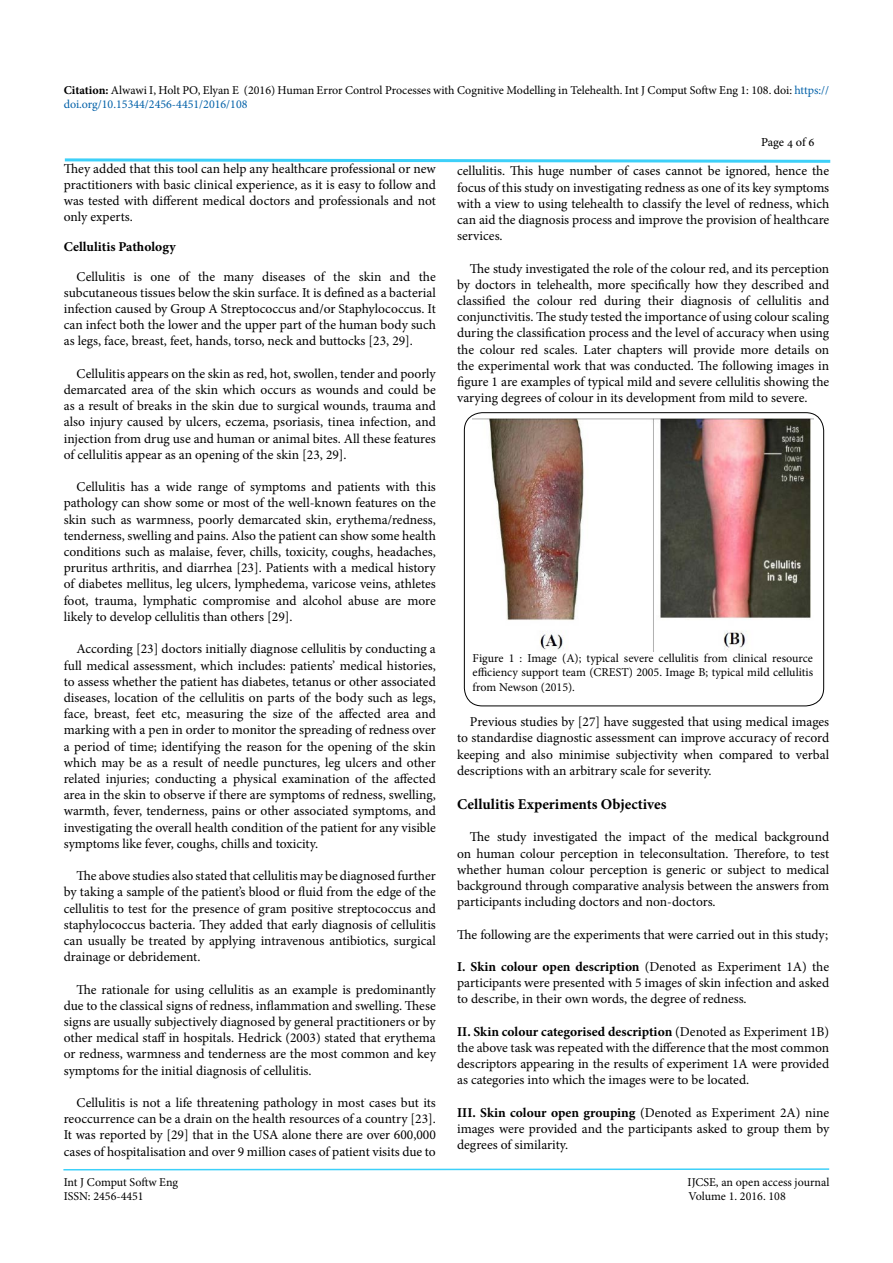
<style>
.page{position:relative;width:893px;height:1263px;background:#fff}
.page>*{position:absolute;margin:0;border:0;box-sizing:border-box;transform-origin:0 0}
.t1{font:700 15px "Minion Pro";color:#000}
.t2{font:13.5px/16.2px "Minion Pro";color:#000;text-align:justify}
.t3{font:700 13.5px "Minion Pro";color:#000}
.t4{font:12px/14.4px "Minion Pro";color:#000}
.t5{font:12px "Adobe Hebrew";letter-spacing:-.01em;color:#000}
.s1{font-weight:700}
.s2{color:#0060a8}
</style>
<div class="page">
<svg style="left:63px;top:1168px;width:767px;height:3px"></svg>
<svg style="left:64px;top:158px;width:767px;height:5px"></svg>
<img style="left:473px;top:418px;width:340px;height:233px">
<div style="left:464px;top:412px;width:360px;height:294px;border:1px solid #000;border-radius:18px"></div>
<p class="t4" style="left:64px;top:83px;width:767px"><span class="s1">Citation:</span> Alwawi I, Holt PO, Elyan E (2016) Human Error Control Processes with Cognitive Modelling in Telehealth. Int J Comput Softw Eng 1: 108. doi: <span class="s2">https:// doi.org/10.15344/2456-4451/2016/108</span></p>
<p class="t5" style="left:761px;top:135px;width:55px">Page 4 of 6</p>
<p class="t2" style="left:457px;top:163px;width:374px">cellulitis. This huge number of cases cannot be ignored, hence the focus of this study on investigating redness as one of its key symptoms with a view to using telehealth to classify the level of redness, which can aid the diagnosis process and improve the provision of healthcare services.</p>
<p class="t2" style="left:457px;top:260px;width:374px;text-indent:13px">The study investigated the role of the colour red, and its perception by doctors in telehealth, more specifically how they described and classified the colour red during their diagnosis of cellulitis and conjunctivitis. The study tested the importance of using colour scaling during the classification process and the level of accuracy when using the colour red scales. Later chapters will provide more details on the experimental work that was conducted. The following images in figure 1 are examples of typical mild and severe cellulitis showing the varying degrees of colour in its development from mild to severe.</p>
<p class="t2" style="left:64px;top:160px;width:374px">They added that this tool can help any healthcare professional or new practitioners with basic clinical experience, as it is easy to follow and was tested with different medical doctors and professionals and not only experts.</p>
<p class="t3" style="left:64px;top:237px;width:113px">Cellulitis Pathology</p>
<p class="t2" style="left:64px;top:268px;width:374px;text-indent:13px">Cellulitis is one of the many diseases of the skin and the subcutaneous tissues below the skin surface. It is defined as a bacterial infection caused by Group A Streptococcus and/or Staphylococcus. It can infect both the lower and the upper part of the human body such as legs, face, breast, feet, hands, torso, neck and buttocks [23, 29].</p>
<p class="t2" style="left:64px;top:365px;width:374px;text-indent:13px">Cellulitis appears on the skin as red, hot, swollen, tender and poorly demarcated area of the skin which occurs as wounds and could be as a result of breaks in the skin due to surgical wounds, trauma and also injury caused by ulcers, eczema, psoriasis, tinea infection, and injection from drug use and human or animal bites. All these features of cellulitis appear as an opening of the skin [23, 29].</p>
<p class="t2" style="left:64px;top:479px;width:374px;text-indent:13px">Cellulitis has a wide range of symptoms and patients with this pathology can show some or most of the well-known features on the skin such as warmness, poorly demarcated skin, erythema/redness, tenderness, swelling and pains. Also the patient can show some health conditions such as malaise, fever, chills, toxicity, coughs, headaches, pruritus arthritis, and diarrhea [23]. Patients with a medical history of diabetes mellitus, leg ulcers, lymphedema, varicose veins, athletes foot, trauma, lymphatic compromise and alcohol abuse are more likely to develop cellulitis than others [29].</p>
<p class="t2" style="left:64px;top:641px;width:374px;text-indent:13px">According [23] doctors initially diagnose cellulitis by conducting a full medical assessment, which includes: patients’ medical histories, to assess whether the patient has diabetes, tetanus or other associated diseases, location of the cellulitis on parts of the body such as legs, face, breast, feet etc, measuring the size of the affected area and marking with a pen in order to monitor the spreading of redness over a period of time; identifying the reason for the opening of the skin which may be as a result of needle punctures, leg ulcers and other related injuries; conducting a physical examination of the affected area in the skin to observe if there are symptoms of redness, swelling, warmth, fever, tenderness, pains or other associated symptoms, and investigating the overall health condition of the patient for any visible symptoms like fever, coughs, chills and toxicity.</p>
<p class="t2" style="left:64px;top:868px;width:374px;text-indent:13px">The above studies also stated that cellulitis may be diagnosed further by taking a sample of the patient’s blood or fluid from the edge of the cellulitis to test for the presence of gram positive streptococcus and staphylococcus bacteria. They added that early diagnosis of cellulitis can usually be treated by applying intravenous antibiotics, surgical drainage or debridement.</p>
<p class="t2" style="left:64px;top:981px;width:374px;text-indent:13px">The rationale for using cellulitis as an example is predominantly due to the classical signs of redness, inflammation and swelling. These signs are usually subjectively diagnosed by general practitioners or by other medical staff in hospitals. Hedrick (2003) stated that erythema or redness, warmness and tenderness are the most common and key symptoms for the initial diagnosis of cellulitis.</p>
<p class="t2" style="left:64px;top:1094px;width:374px;text-indent:13px">Cellulitis is not a life threatening pathology in most cases but its reoccurrence can be a drain on the health resources of a country [23].<br>It was reported by [29] that in the USA alone there are over 600,000 cases of hospitalisation and over 9 million cases of patient visits due to</p>
<p class="t4" style="left:64px;top:1175px;width:116px">Int J Comput Softw Eng</p>
<p class="t4" style="left:688px;top:1175px;width:143px">IJCSE, an open access journal</p>
<p class="t4" style="left:64px;top:1189px;width:82px">ISSN: 2456-4451</p>
<p class="t4" style="left:689px;top:1189px;width:99px">Volume 1. 2016. 108</p>
<p class="t4" style="left:473px;top:651px;width:342px;text-align:justify">Figure 1 : Image (A); typical severe cellulitis from clinical resource efficiency support team (CREST) 2005. Image B; typical mild cellulitis from Newson (2015).</p>
<p class="t2" style="left:457px;top:714px;width:374px;text-indent:13px">Previous studies by [27] have suggested that using medical images to standardise diagnostic assessment can improve accuracy of record keeping and also minimise subjectivity when compared to verbal descriptions with an arbitrary scale for severity.</p>
<p class="t1" style="left:457px;top:794px;width:211px">Cellulitis Experiments Objectives</p>
<p class="t2" style="left:457px;top:829px;width:374px;text-indent:13px">The study investigated the impact of the medical background on human colour perception in teleconsultation. Therefore, to test whether human colour perception is generic or subject to medical background through comparative analysis between the answers from participants including doctors and non-doctors.</p>
<p class="t2" style="left:457px;top:926px;width:373px">The following are the experiments that were carried out in this study;</p>
<p class="t2" style="left:457px;top:959px;width:374px"><span class="s1">I. Skin colour open description</span> (Denoted as Experiment 1A) the participants were presented with 5 images of skin infection and asked to describe, in their own words, the degree of redness.</p>
<p class="t2" style="left:457px;top:1023px;width:374px"><span class="s1">II. Skin colour categorised description</span> (Denoted as Experiment 1B) the above task was repeated with the difference that the most common descriptors appearing in the results of experiment 1A were provided as categories into which the images were to be located.</p>
<p class="t2" style="left:457px;top:1104px;width:374px"><span class="s1">III. Skin colour open grouping</span> (Denoted as Experiment 2A) nine images were provided and the participants asked to group them by degrees of similarity.</p>
</div>
